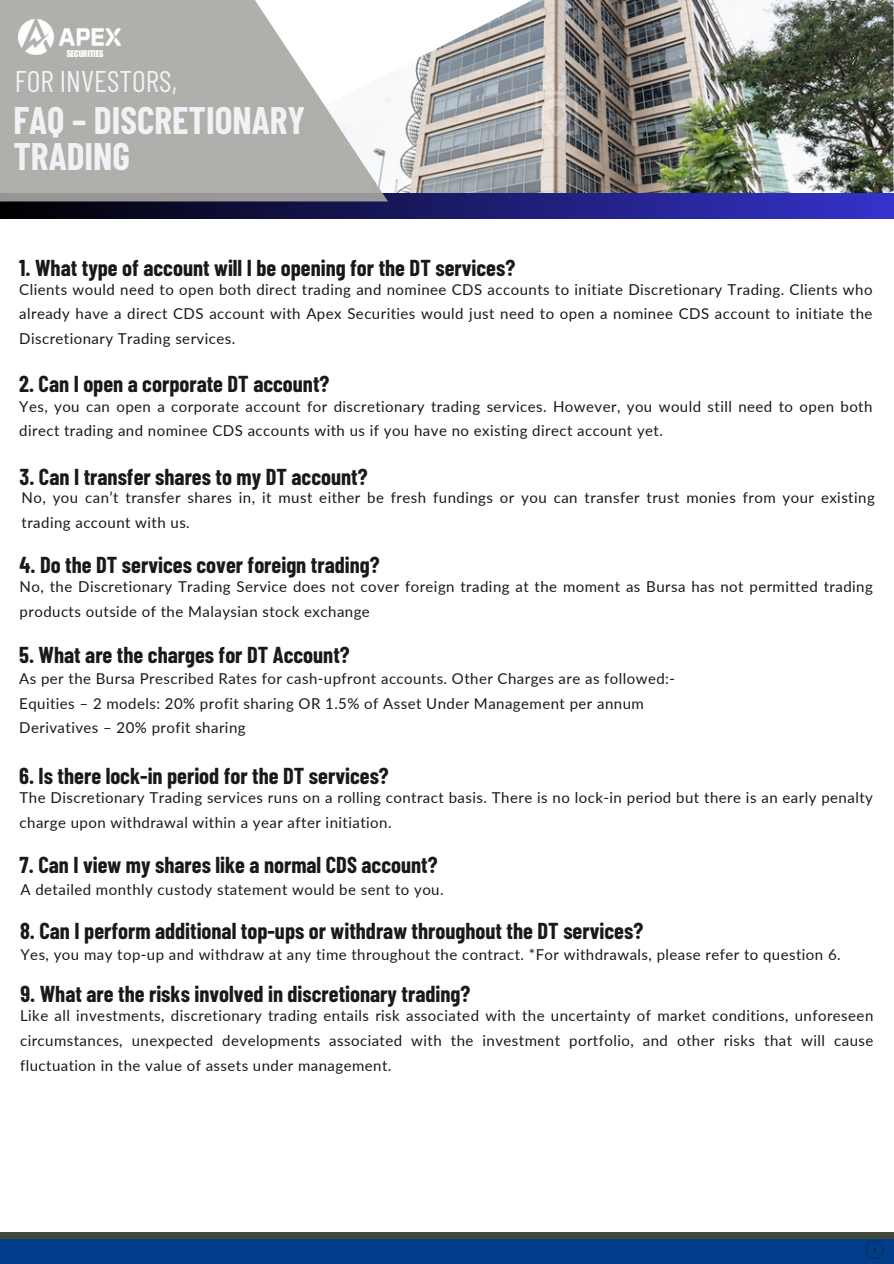
<style>
.page{position:relative;width:894px;height:1264px;background:#fff}
.page>*{position:absolute;margin:0;border:0;box-sizing:border-box;transform-origin:0 0}
.t1{font:700 37.5px "Barlow Condensed";color:#f0f2f5}
.t2{font:30px "Barlow Condensed";color:#f0f2f5}
.t3{font:700 22.5px "Barlow Condensed";color:#171a16}
.t4{font:15px/24.8px "Lato";letter-spacing:.03em;color:#171a16}
.t5{font:9.45px "Impact LT Std";color:#fff}
</style>
<div class="page">
<img style="left:387px;top:0;width:506px;height:194px">
<div style="left:0;top:194px;width:893px;height:25px;background:linear-gradient(to right,#000,#3533cb)"></div>
<svg style="left:0;top:0;width:387px;height:201px;fill:#b1afac"></svg>
<div style="left:0;top:1234px;width:893px;height:29px;background:#003d8b"></div>
<div style="left:0;top:1231px;width:893px;height:7px;background:#424939"></div>
<svg style="left:865px;top:1240px;width:18px;height:18px"></svg>
<img style="left:18px;top:19px;width:103px;height:36px">
<p class="t5" style="left:67px;top:50px;width:38px">SECURITIES</p>
<p class="t2" style="left:15px;top:61px;width:164px">FOR INVESTORS,</p>
<p class="t1" style="left:13px;top:96px;width:293px">FAQ – DISCRETIONARY</p>
<p class="t1" style="left:13px;top:132px;width:118px">TRADING</p>
<p class="t3" style="left:19px;top:254px;width:497px">1. What type of account will I be opening for the DT services?</p>
<p class="t4" style="left:19px;top:276px;width:854px;text-align:justify">Clients would need to open both direct trading and nominee CDS accounts to initiate Discretionary Trading. Clients who already have a direct CDS account with Apex Securities would just need to open a nominee CDS account to initiate the Discretionary Trading services.</p>
<p class="t3" style="left:19px;top:369px;width:311px">2. Can I open a corporate DT account?</p>
<p class="t4" style="left:19px;top:393px;width:854px">Yes, you can open a corporate account for discretionary trading services. However, you would still need to open both direct trading and nominee CDS accounts with us if you have no existing direct account yet.</p>
<p class="t3" style="left:20px;top:462px;width:349px">3. Can I transfer shares to my DT account?</p>
<p class="t4" style="left:22px;top:485px;width:854px">No, you can’t transfer shares in, it must either be fresh fundings or you can transfer trust monies from your existing trading account with us.</p>
<p class="t3" style="left:20px;top:550px;width:361px">4. Do the DT services cover foreign trading?</p>
<p class="t4" style="left:20px;top:573px;width:854px">No, the Discretionary Trading Service does not cover foreign trading at the moment as Bursa has not permitted trading products outside of the Malaysian stock exchange</p>
<p class="t3" style="left:19px;top:640px;width:332px">5. What are the charges for DT Account?</p>
<p class="t4" style="left:19px;top:665px;width:657px">As per the Bursa Prescribed Rates for cash-upfront accounts. Other Charges are as followed:-</p>
<p class="t4" style="left:19px;top:690px;width:626px">Equities – 2 models: 20% profit sharing OR 1.5% of Asset Under Management per annum</p>
<p class="t4" style="left:19px;top:715px;width:228px">Derivatives – 20% profit sharing</p>
<p class="t3" style="left:19px;top:761px;width:371px">6. Is there lock-in period for the DT services?</p>
<p class="t4" style="left:20px;top:784px;width:854px">The Discretionary Trading services runs on a rolling contract basis. There is no lock-in period but there is an early penalty charge upon withdrawal within a year after initiation.</p>
<p class="t3" style="left:20px;top:850px;width:419px">7. Can I view my shares like a normal CDS account?</p>
<p class="t4" style="left:20px;top:876px;width:424px">A detailed monthly custody statement would be sent to you.</p>
<p class="t3" style="left:20px;top:916px;width:624px">8. Can I perform additional top-ups or withdraw throughout the DT services?</p>
<p class="t4" style="left:20px;top:941px;width:821px">Yes, you may top-up and withdraw at any time throughout the contract. *For withdrawals, please refer to question 6.</p>
<p class="t3" style="left:20px;top:979px;width:451px">9. What are the risks involved in discretionary trading?</p>
<p class="t4" style="left:20px;top:1002px;width:854px;text-align:justify">Like all investments, discretionary trading entails risk associated with the uncertainty of market conditions, unforeseen circumstances, unexpected developments associated with the investment portfolio, and other risks that will cause fluctuation in the value of assets under management.</p>
</div>
